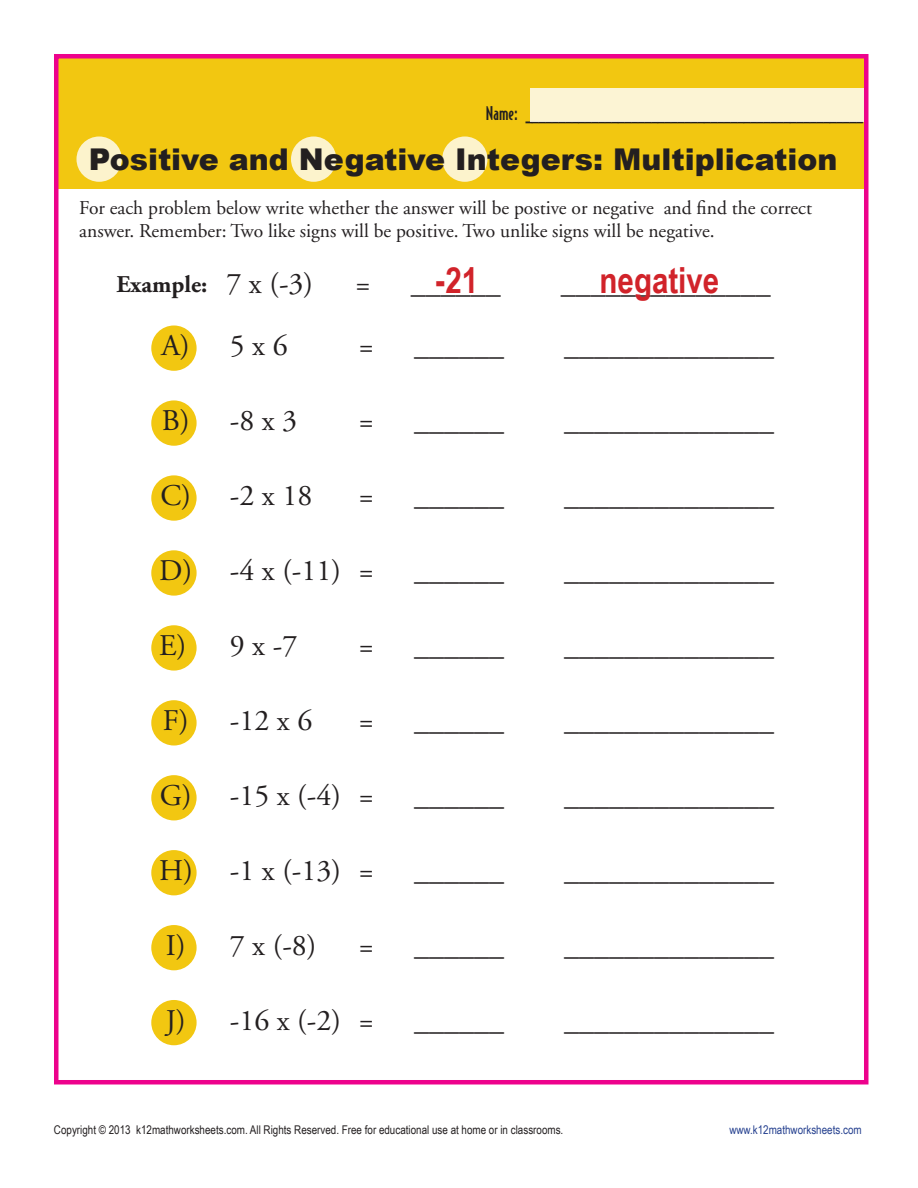
<style>
.page{position:relative;width:918px;height:1188px;background:#fff}
.page>*{position:absolute;margin:0;border:0;box-sizing:border-box;transform-origin:0 0}
.t1{font:700 36px "Arial Narrow";color:#d1232a}
.t2{font:30px "Adobe Garamond";color:#231f20}
.t3{font:900 30px "Arial";color:#231f20}
.t4{font:700 24px "Adobe Garamond";color:#231f20}
.t5{font:500 21px "Bodega Sans";color:#231f20}
.t6{font:19.5px/23.4px "Adobe Garamond";color:#231f20}
.t7{font:12px "Arial Narrow";color:#231f20}
.t8{font:12px "Arial Narrow";color:#25408f}
.s1{font-size:18px}
</style>
<div class="page">
<div style="left:54px;top:54px;width:810px;height:135px;background:#f2c711"></div>
<div style="left:151px;top:326px;width:46px;height:45px;background:#f2c711;border-radius:50%"></div>
<div style="left:151px;top:400px;width:46px;height:46px;background:#f2c711;border-radius:50%"></div>
<div style="left:151px;top:475px;width:46px;height:46px;background:#f2c711;border-radius:50%"></div>
<div style="left:151px;top:550px;width:46px;height:46px;background:#f2c711;border-radius:50%"></div>
<div style="left:151px;top:625px;width:46px;height:46px;background:#f2c711;border-radius:50%"></div>
<div style="left:151px;top:700px;width:46px;height:46px;background:#f2c711;border-radius:50%"></div>
<div style="left:151px;top:775px;width:46px;height:45px;background:#f2c711;border-radius:50%"></div>
<div style="left:151px;top:850px;width:46px;height:45px;background:#f2c711;border-radius:50%"></div>
<div style="left:151px;top:925px;width:46px;height:45px;background:#f2c711;border-radius:50%"></div>
<div style="left:151px;top:1000px;width:46px;height:45px;background:#f2c711;border-radius:50%"></div>
<div style="left:76px;top:136px;width:46px;height:46px;background:#fcf3cc;border-radius:50%"></div>
<div style="left:291px;top:136px;width:45px;height:46px;background:#fcf3cc;border-radius:50%"></div>
<div style="left:442px;top:136px;width:45px;height:46px;background:#fcf3cc;border-radius:50%"></div>
<div style="left:530px;top:88px;width:334px;height:33px;background:#fcf4d4"></div>
<div style="left:54px;top:54px;width:814px;height:1030px;border:4px solid #ed028c"></div>
<p class="t5" style="left:486px;top:99px;width:379px"><span class="s1">Name:</span> ___________________________________________________</p>
<p class="t3" style="left:89px;top:137px;width:750px">Positive and Negative Integers: Multiplication</p>
<p class="t6" style="left:79px;top:196px;width:734px">For each problem below write whether the answer will be postive or negative and find the correct answer. Remember: Two like signs will be positive. Two unlike signs will be negative.</p>
<p class="t4" style="left:116px;top:271px;width:93px">Example:</p>
<p class="t2" style="left:226px;top:268px;width:88px">7 x (-3)</p>
<p class="t2" style="left:162px;top:330px;width:128px">A) 5 x 6</p>
<p class="t2" style="left:162px;top:405px;width:137px">B) -8 x 3</p>
<p class="t2" style="left:161px;top:480px;width:153px">C) -2 x 18</p>
<p class="t2" style="left:355px;top:268px;width:16px">=</p>
<p class="t2" style="left:359px;top:330px;width:16px">=</p>
<p class="t2" style="left:359px;top:405px;width:16px">=</p>
<p class="t2" style="left:359px;top:480px;width:16px">=</p>
<p class="t2" style="left:159px;top:555px;width:216px">D) -4 x (-11) =</p>
<p class="t2" style="left:159px;top:630px;width:140px">E) 9 x -7</p>
<p class="t2" style="left:163px;top:705px;width:151px">F) -12 x 6</p>
<p class="t2" style="left:359px;top:630px;width:16px">=</p>
<p class="t2" style="left:359px;top:705px;width:16px">=</p>
<p class="t2" style="left:160px;top:780px;width:215px">G) -15 x (-4) =</p>
<p class="t2" style="left:159px;top:855px;width:216px">H) -1 x (-13) =</p>
<p class="t2" style="left:166px;top:930px;width:152px">I) 7 x (-8)</p>
<p class="t2" style="left:359px;top:930px;width:16px">=</p>
<p class="t2" style="left:166px;top:1005px;width:209px">J) -16 x (-2) =</p>
<p class="t1" style="left:436px;top:253px;width:44px">-21</p>
<p class="t1" style="left:600px;top:253px;width:121px">negative</p>
<p class="t2" style="left:411px;top:268px;width:91px">______</p>
<p class="t2" style="left:561px;top:268px;width:211px">______________</p>
<p class="t2" style="left:414px;top:330px;width:91px">______</p>
<p class="t2" style="left:564px;top:330px;width:211px">______________</p>
<p class="t2" style="left:414px;top:405px;width:91px">______</p>
<p class="t2" style="left:564px;top:405px;width:211px">______________</p>
<p class="t2" style="left:414px;top:480px;width:91px">______</p>
<p class="t2" style="left:564px;top:480px;width:211px">______________</p>
<p class="t2" style="left:414px;top:555px;width:91px">______</p>
<p class="t2" style="left:564px;top:555px;width:211px">______________</p>
<p class="t2" style="left:414px;top:630px;width:91px">______</p>
<p class="t2" style="left:564px;top:630px;width:211px">______________</p>
<p class="t2" style="left:414px;top:705px;width:91px">______</p>
<p class="t2" style="left:564px;top:705px;width:211px">______________</p>
<p class="t2" style="left:414px;top:780px;width:91px">______</p>
<p class="t2" style="left:564px;top:780px;width:211px">______________</p>
<p class="t2" style="left:414px;top:855px;width:91px">______</p>
<p class="t2" style="left:564px;top:855px;width:211px">______________</p>
<p class="t2" style="left:414px;top:930px;width:91px">______</p>
<p class="t2" style="left:564px;top:930px;width:211px">______________</p>
<p class="t2" style="left:414px;top:1005px;width:91px">______</p>
<p class="t2" style="left:564px;top:1005px;width:211px">______________</p>
<p class="t7" style="left:54px;top:1121px;width:511px">Copyright © 2013 k12mathworksheets.com. All Rights Reserved. Free for educational use at home or in classrooms.</p>
<p class="t8" style="left:729px;top:1121px;width:134px">www.k12mathworksheets.com</p>
</div>
